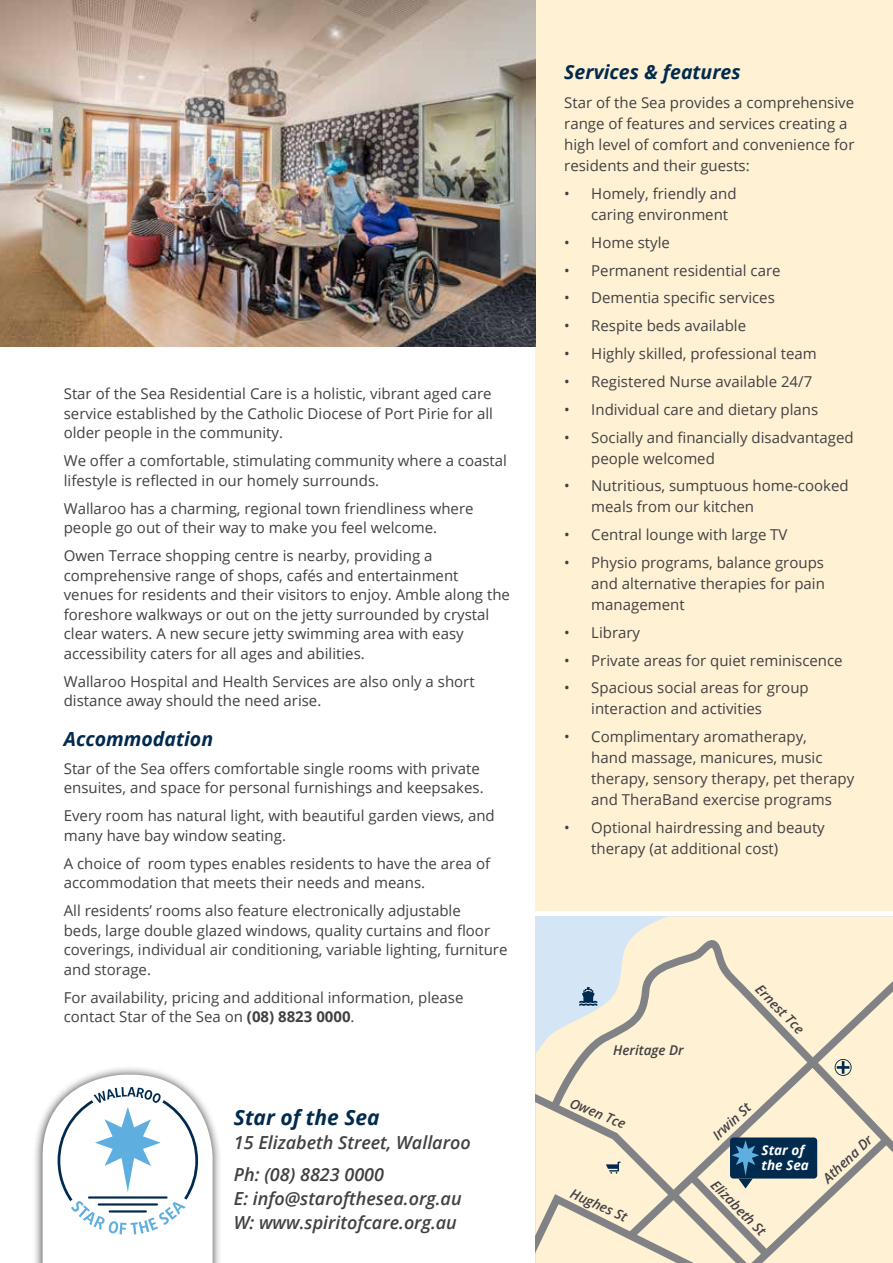
<style>
.page{position:relative;width:893px;height:1263px;background:#fff}
.page>*{position:absolute;margin:0;border:0;box-sizing:border-box;transform-origin:0 0}
.t1{font:italic 700 21px "Open Sans";color:#002a4e}
.t2{font:italic 700 19.5px "Open Sans";color:#002a4e}
.t3{font:italic 600 18px/32.5px "Open Sans";color:#414042}
.t4{font:15px/19.5px "Open Sans";color:#414042}
.t5{font:italic 600 13.5px "Open Sans";color:#414042}
.t6{font:italic 700 13.5px/15px "Open Sans";color:#fff}
.s1{font-weight:700}
</style>
<div class="page">
<div style="left:536px;top:0;width:357px;height:910px;background:#fff1d4"></div>
<svg style="left:536px;top:916px;width:357px;height:168px;fill:#fff1d4"></svg>
<svg style="left:547px;top:935px;width:346px;height:149px"></svg>
<svg style="left:835px;top:1059px;width:17px;height:17px"></svg>
<svg style="left:579px;top:987px;width:18px;height:19px"></svg>
<svg style="left:536px;top:1084px;width:357px;height:179px"></svg>
<img style="left:0;top:0;width:536px;height:347px">
<div style="left:33px;top:1065px;width:189px;height:198px;background:#000;opacity:.75"></div>
<svg style="left:43px;top:1074px;width:170px;height:189px"></svg>
<hr style="left:98px;top:1203px;width:60px;height:2px;background:#002a4e">
<hr style="left:109px;top:1210px;width:38px;height:2px;background:#002a4e">
<p class="t4" style="left:64px;top:384px;width:431px;text-align:justify">Star of the Sea Residential Care is a holistic, vibrant aged care service established by the Catholic Diocese of Port Pirie for all older people in the community.</p>
<p class="t4" style="left:64px;top:451px;width:445px">We offer a comfortable, stimulating community where a coastal lifestyle is reflected in our homely surrounds.</p>
<p class="t4" style="left:64px;top:498px;width:411px">Wallaroo has a charming, regional town friendliness where people go out of their way to make you feel welcome.</p>
<p class="t4" style="left:64px;top:546px;width:448px">Owen Terrace shopping centre is nearby, providing a comprehensive range of shops, cafés and entertainment venues for residents and their visitors to enjoy. Amble along the foreshore walkways or out on the jetty surrounded by crystal clear waters. A new secure jetty swimming area with easy accessibility caters for all ages and abilities.</p>
<p class="t4" style="left:64px;top:671px;width:412px">Wallaroo Hospital and Health Services are also only a short distance away should the need arise.</p>
<h2 class="t2" style="left:64px;top:725px;width:151px">Accommodation</h2>
<p class="t4" style="left:64px;top:758px;width:421px">Star of the Sea offers comfortable single rooms with private ensuites, and space for personal furnishings and keepsakes.</p>
<p class="t4" style="left:64px;top:806px;width:433px">Every room has natural light, with beautiful garden views, and many have bay window seating.</p>
<p class="t4" style="left:64px;top:853px;width:428px">A choice of room types enables residents to have the area of accommodation that meets their needs and means.</p>
<p class="t4" style="left:64px;top:901px;width:445px">All residents’ rooms also feature electronically adjustable<br>beds, large double glazed windows, quality curtains and floor coverings, individual air conditioning, variable lighting, furniture and storage.</p>
<p class="t4" style="left:64px;top:987px;width:401px">For availability, pricing and additional information, please contact Star of the Sea on <span class="s1">(08) 8823 0000</span>.</p>
<h1 class="t1" style="left:234px;top:1102px;width:147px">Star of the Sea</h1>
<p class="t3" style="left:234px;top:1125px;width:238px">15 Elizabeth Street, Wallaroo<br>Ph: (08) 8823 0000</p>
<p class="t3" style="left:234px;top:1186px;width:229px;line-height:24px">E: info@starofthesea.org.au<br>W: www.spiritofcare.org.au</p>
<h2 class="t2" style="left:564px;top:58px;width:178px">Services &amp; features</h2>
<p class="t4" style="left:564px;top:92px;width:292px;line-height:21px">Star of the Sea provides a comprehensive range of features and services creating a high level of comfort and convenience for residents and their guests:</p>
<p class="t4" style="left:591px;top:183px;width:147px;line-height:21px;text-indent:-27px">• Homely, friendly and caring environment</p>
<p class="t4" style="left:564px;top:232px;width:107px">• Home style</p>
<p class="t4" style="left:564px;top:260px;width:218px">• Permanent residential care</p>
<p class="t4" style="left:564px;top:288px;width:212px">• Dementia specific services</p>
<p class="t4" style="left:564px;top:316px;width:183px">• Respite beds available</p>
<p class="t4" style="left:564px;top:343px;width:254px">• Highly skilled, professional team</p>
<p class="t4" style="left:564px;top:371px;width:249px">• Registered Nurse available 24/7</p>
<p class="t4" style="left:564px;top:399px;width:256px">• Individual care and dietary plans</p>
<p class="t4" style="left:591px;top:426px;width:264px;line-height:21px;text-indent:-27px">• Socially and financially disadvantaged people welcomed</p>
<p class="t4" style="left:591px;top:475px;width:259px;line-height:21px;text-indent:-27px">• Nutritious, sumptuous home-cooked meals from our kitchen</p>
<p class="t4" style="left:564px;top:525px;width:225px">• Central lounge with large TV</p>
<p class="t4" style="left:591px;top:552px;width:235px;line-height:21px;text-align:justify;text-indent:-27px">• Physio programs, balance groups and alternative therapies for pain management</p>
<p class="t4" style="left:564px;top:622px;width:77px">• Library</p>
<p class="t4" style="left:564px;top:650px;width:280px">• Private areas for quiet reminiscence</p>
<p class="t4" style="left:591px;top:677px;width:219px;line-height:21px;text-indent:-27px">• Spacious social areas for group interaction and activities</p>
<p class="t4" style="left:591px;top:726px;width:264px;line-height:21px;text-indent:-27px">• Complimentary aromatherapy,<br>hand massage, manicures, music therapy, sensory therapy, pet therapy and TheraBand exercise programs</p>
<p class="t4" style="left:591px;top:817px;width:235px;line-height:21px;text-indent:-27px">• Optional hairdressing and beauty therapy (at additional cost)</p>
<p class="t5" style="left:613px;top:1041px;width:72px">Heritage Dr</p>
<p class="t5" style="left:574px;top:1093px;width:60px;rotate:22deg">Owen Tce</p>
<p class="t5" style="left:575px;top:1184px;width:62px;rotate:24deg">Hughes St</p>
<p class="t5" style="left:765px;top:980px;width:64px;rotate:46deg">Ernest Tce</p>
<p class="t5" style="left:708px;top:1130px;width:48px;rotate:-43deg">Irwin St</p>
<p class="t5" style="left:720px;top:1176px;width:73px;rotate:45deg">Elizabeth St</p>
<p class="t6" style="left:762px;top:1142px;width:49px">Star of the Sea</p>
<p class="t5" style="left:819px;top:1173px;width:63px;rotate:-43deg">Athena Dr</p>
</div>
